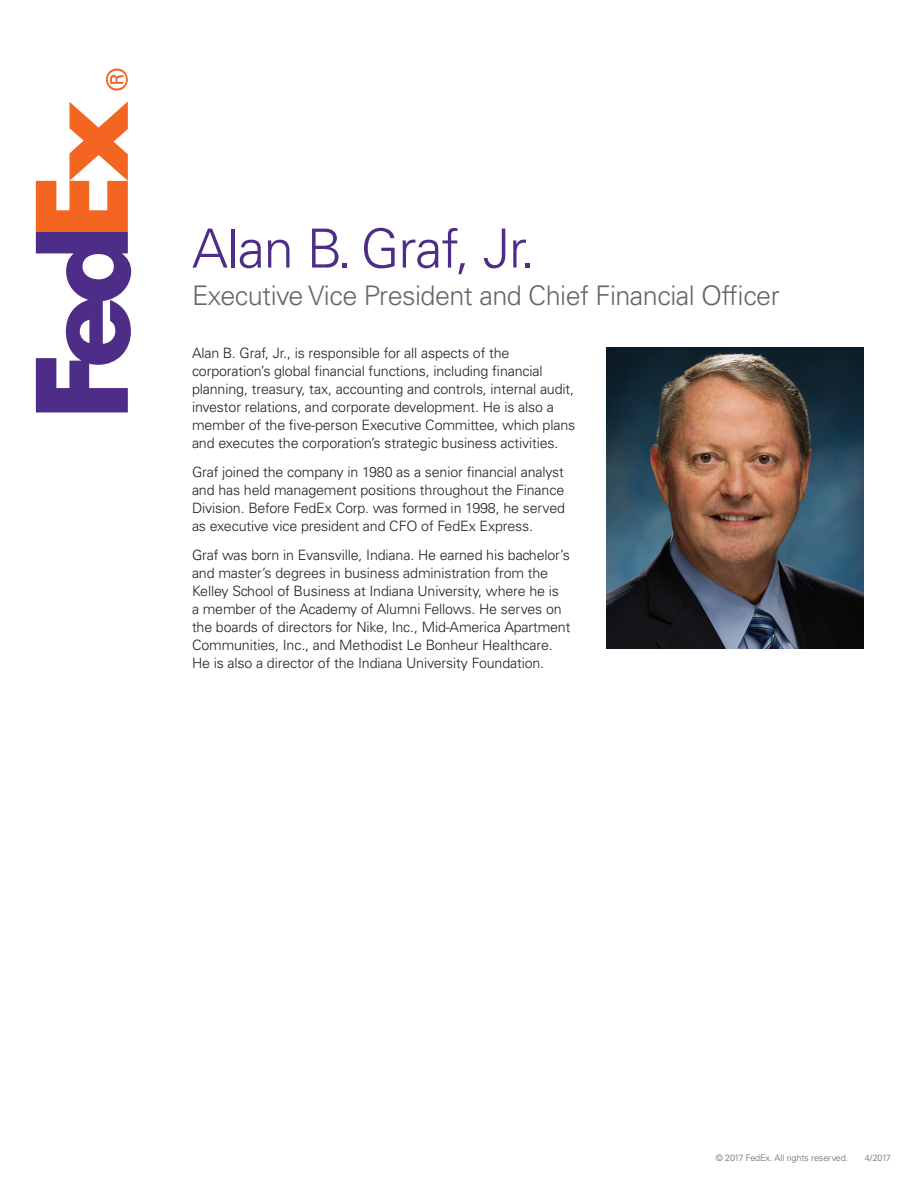
<style>
.page{position:relative;width:918px;height:1188px;background:#fff}
.page>*{position:absolute;margin:0;border:0;box-sizing:border-box;transform-origin:0 0}
.t1{font:300 54px "Univers LT Std";letter-spacing:-.02em;color:#4e2d88}
.t2{font:300 27px "Univers LT Std";letter-spacing:-.02em;color:#666}
.t3{font:300 14.25px/18px "Univers LT Std";letter-spacing:-.01em;color:#231f20}
.t4{font:300 9px "Univers LT Std";letter-spacing:-.01em;color:#666}
</style>
<div class="page">
<svg style="left:106px;top:69px;width:22px;height:22px"></svg>
<svg style="left:36px;top:101px;width:95px;height:311px"></svg>
<img style="left:606px;top:348px;width:258px;height:301px">
<h1 class="t1" style="left:192px;top:216px;width:344px">Alan B. Graf, Jr.</h1>
<h2 class="t2" style="left:192px;top:279px;width:589px">Executive Vice President and Chief Financial Officer</h2>
<p class="t3" style="left:192px;top:344px;width:385px">Alan B. Graf, Jr., is responsible for all aspects of the corporation’s global financial functions, including financial planning, treasury, tax, accounting and controls, internal audit, investor relations, and corporate development. He is also a member of the five-person Executive Committee, which plans and executes the corporation’s strategic business activities.</p>
<p class="t3" style="left:192px;top:463px;width:375px;text-align:justify">Graf joined the company in 1980 as a senior financial analyst and has held management positions throughout the Finance Division. Before FedEx Corp. was formed in 1998, he served as executive vice president and CFO of FedEx Express.</p>
<p class="t3" style="left:192px;top:546px;width:380px">Graf was born in Evansville, Indiana. He earned his bachelor’s and master’s degrees in business administration from the Kelley School of Business at Indiana University, where he is<br>a member of the Academy of Alumni Fellows. He serves on the boards of directors for Nike, Inc., Mid-America Apartment Communities, Inc., and Methodist Le Bonheur Healthcare.<br>He is also a director of the Indiana University Foundation.</p>
<p class="t4" style="left:716px;top:1152px;width:134px">© 2017 FedEx. All rights reserved.</p>
<p class="t4" style="left:865px;top:1152px;width:28px">4/2017</p>
</div>
